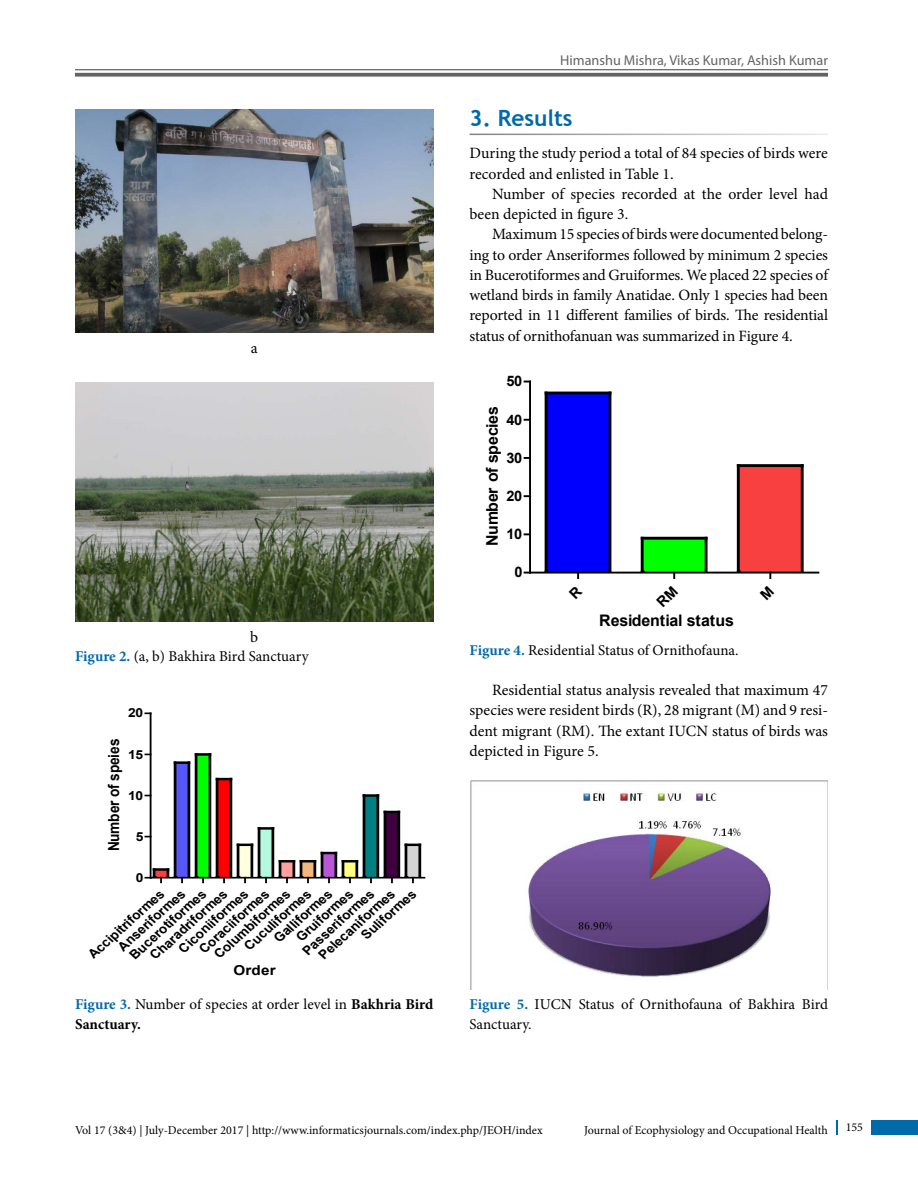
<style>
.page{position:relative;width:918px;height:1188px;background:#fff}
.page>*{position:absolute;margin:0;border:0;box-sizing:border-box;transform-origin:0 0}
.t1{font:700 22.5px "Trebuchet MS";color:#0069aa}
.t2{font:700 16.05px "Arial";letter-spacing:-.015em;color:#000}
.t3{font:700 15.9px "Arial";letter-spacing:-.015em;color:#000}
.t4{font:15.75px/20.2px "Minion Pro";letter-spacing:-.005em;color:#000}
.t5{font:700 15.15px "Arial";letter-spacing:-.015em;color:#000;scale:.9 1}
.t6{font:15px/19.5px "Minion Pro";color:#000}
.t7{font:700 14.55px "Arial";letter-spacing:-.03em;color:#000}
.t8{font:14.25px "Myriad Pro";color:#636466}
.t9{font:700 13.65px "Arial";letter-spacing:.01em;color:#000;scale:1.11 1}
.t10{font:700 13.05px "Arial";color:#000}
.t11{font:700 12.45px "Arial";color:#000;scale:1.11 1}
.t12{font:12px "Minion Pro";color:#000}
.s1{font-weight:700;color:#0069aa}
.s2{font-weight:700}
</style>
<div class="page">
<div style="left:872px;top:1120px;width:46px;height:15px;background:#0069aa"></div>
<svg style="left:836px;top:1120px;width:1px;height:15px"></svg>
<hr style="left:75px;top:69px;width:753px;height:1px;background:#636466">
<svg style="left:75px;top:73px;width:753px;height:4px;background:#737375"></svg>
<img style="left:75px;top:110px;width:358px;height:223px">
<img style="left:75px;top:382px;width:358px;height:239px">
<hr style="left:154px;top:868px;width:14px;height:3px;background:#000">
<svg style="left:176px;top:764px;width:12px;height:113px"></svg>
<hr style="left:174px;top:763px;width:2px;height:114px;background:#000">
<hr style="left:175px;top:761px;width:14px;height:3px;background:#000">
<hr style="left:188px;top:763px;width:2px;height:114px;background:#000">
<svg style="left:197px;top:756px;width:12px;height:121px"></svg>
<hr style="left:195px;top:754px;width:2px;height:123px;background:#000">
<hr style="left:196px;top:753px;width:14px;height:3px;background:#000">
<hr style="left:209px;top:754px;width:2px;height:123px;background:#000">
<svg style="left:218px;top:780px;width:12px;height:97px"></svg>
<hr style="left:216px;top:779px;width:2px;height:98px;background:#000">
<svg style="left:217px;top:778px;width:14px;height:2px"></svg>
<hr style="left:230px;top:779px;width:2px;height:98px;background:#000">
<svg style="left:239px;top:846px;width:12px;height:31px"></svg>
<hr style="left:237px;top:845px;width:2px;height:32px;background:#000">
<svg style="left:238px;top:844px;width:14px;height:2px"></svg>
<hr style="left:251px;top:845px;width:2px;height:32px;background:#000">
<svg style="left:260px;top:830px;width:12px;height:47px"></svg>
<hr style="left:258px;top:828px;width:2px;height:49px;background:#000">
<hr style="left:259px;top:827px;width:14px;height:3px;background:#000">
<hr style="left:272px;top:828px;width:2px;height:49px;background:#000">
<hr style="left:280px;top:860px;width:14px;height:3px;background:#000">
<hr style="left:301px;top:860px;width:14px;height:3px;background:#000">
<svg style="left:323px;top:854px;width:12px;height:23px"></svg>
<hr style="left:321px;top:853px;width:2px;height:24px;background:#000">
<svg style="left:322px;top:852px;width:14px;height:2px"></svg>
<hr style="left:335px;top:853px;width:2px;height:24px;background:#000">
<hr style="left:343px;top:860px;width:14px;height:3px;background:#000">
<svg style="left:365px;top:797px;width:12px;height:80px"></svg>
<hr style="left:363px;top:796px;width:2px;height:81px;background:#000">
<hr style="left:364px;top:794px;width:14px;height:3px;background:#000">
<hr style="left:377px;top:796px;width:2px;height:81px;background:#000">
<svg style="left:386px;top:813px;width:12px;height:64px"></svg>
<hr style="left:384px;top:812px;width:2px;height:65px;background:#000">
<svg style="left:385px;top:811px;width:14px;height:2px"></svg>
<hr style="left:398px;top:812px;width:2px;height:65px;background:#000">
<svg style="left:407px;top:846px;width:12px;height:31px"></svg>
<hr style="left:405px;top:845px;width:2px;height:32px;background:#000">
<svg style="left:406px;top:844px;width:14px;height:2px"></svg>
<hr style="left:419px;top:845px;width:2px;height:32px;background:#000">
<hr style="left:151px;top:877px;width:273px;height:2px;background:#000">
<svg style="left:175px;top:876px;width:8px;height:6px"></svg>
<svg style="left:196px;top:876px;width:8px;height:6px"></svg>
<svg style="left:217px;top:876px;width:8px;height:6px"></svg>
<svg style="left:238px;top:876px;width:8px;height:6px"></svg>
<svg style="left:259px;top:876px;width:8px;height:6px"></svg>
<svg style="left:279px;top:861px;width:37px;height:21px"></svg>
<svg style="left:322px;top:876px;width:8px;height:6px"></svg>
<svg style="left:342px;top:861px;width:16px;height:21px"></svg>
<svg style="left:364px;top:876px;width:8px;height:6px"></svg>
<svg style="left:385px;top:876px;width:8px;height:6px"></svg>
<svg style="left:406px;top:876px;width:8px;height:6px"></svg>
<hr style="left:150px;top:713px;width:1px;height:165px;background:#000">
<svg style="left:145px;top:869px;width:24px;height:13px"></svg>
<div style="left:546px;top:393px;width:64px;height:180px;background:#00f"></div>
<hr style="left:545px;top:393px;width:3px;height:179px;background:#000">
<hr style="left:546px;top:392px;width:64px;height:2px;background:#000">
<hr style="left:609px;top:393px;width:2px;height:179px;background:#000">
<div style="left:642px;top:538px;width:64px;height:35px;background:#0f0"></div>
<hr style="left:641px;top:538px;width:3px;height:34px;background:#000">
<hr style="left:642px;top:537px;width:64px;height:3px;background:#000">
<hr style="left:705px;top:538px;width:3px;height:34px;background:#000">
<div style="left:738px;top:466px;width:64px;height:107px;background:#f94040"></div>
<hr style="left:737px;top:466px;width:3px;height:106px;background:#000">
<hr style="left:738px;top:464px;width:64px;height:3px;background:#000">
<hr style="left:801px;top:466px;width:3px;height:106px;background:#000">
<hr style="left:530px;top:572px;width:288px;height:2px;background:#000">
<hr style="left:529px;top:382px;width:2px;height:191px;background:#000">
<img style="left:471px;top:781px;width:357px;height:209px">
<p class="t4" style="left:251px;top:338px;width:8px">a</p>
<p class="t4" style="left:250px;top:626px;width:10px">b</p>
<p class="t6" style="left:75px;top:647px;width:235px"><span class="s1">Figure 2.</span> (a, b) Bakhira Bird Sanctuary</p>
<p class="t11" style="left:128px;top:705px;width:15px">20</p>
<p class="t5" style="left:104px;top:851px;width:127px;rotate:-90deg">Number of speies</p>
<p class="t11" style="left:128px;top:746px;width:15px">15</p>
<p class="t11" style="left:128px;top:787px;width:15px">10</p>
<p class="t11" style="left:136px;top:828px;width:8px">5</p>
<p class="t11" style="left:136px;top:869px;width:8px">0</p>
<p class="t10" style="left:358px;top:930px;width:70px;rotate:-42deg">Suliformes</p>
<p class="t10" style="left:211px;top:950px;width:98px;rotate:-42deg">Columbiformes</p>
<p class="t10" style="left:85px;top:950px;width:98px;rotate:-42deg">Accipitriformes</p>
<p class="t10" style="left:299px;top:946px;width:92px;rotate:-42deg">Passeriformes</p>
<p class="t10" style="left:293px;top:932px;width:73px;rotate:-42deg">Gruiformes</p>
<p class="t10" style="left:126px;top:950px;width:99px;rotate:-42deg">Bucerotiformes</p>
<p class="t10" style="left:241px;top:941px;width:86px;rotate:-42deg">Cuculiformes</p>
<p class="t10" style="left:147px;top:951px;width:100px;rotate:-42deg">Charadriformes</p>
<p class="t10" style="left:115px;top:942px;width:86px;rotate:-42deg">Anseriformes</p>
<p class="t10" style="left:175px;top:944px;width:89px;rotate:-42deg">Ciconiiformes</p>
<p class="t10" style="left:271px;top:933px;width:74px;rotate:-42deg">Galliformes</p>
<p class="t10" style="left:315px;top:950px;width:99px;rotate:-42deg">Pelecaniformes</p>
<p class="t10" style="left:196px;top:944px;width:90px;rotate:-42deg">Coraciiformes</p>
<p class="t9" style="left:234px;top:961px;width:39px">Order</p>
<p class="t6" style="left:75px;top:995px;width:360px"><span class="s1">Figure 3.</span> Number of species at order level in <span class="s2">Bakhria Bird<br>Sanctuary.</span></p>
<p class="t8" style="left:560px;top:51px;width:269px">Himanshu Mishra, Vikas Kumar, Ashish Kumar</p>
<h1 class="t1" style="left:470px;top:104px;width:105px">3. Results</h1>
<p class="t4" style="left:470px;top:143px;width:360px">During the study period a total of 84 species of birds were recorded and enlisted in Table 1.</p>
<p class="t4" style="left:470px;top:184px;width:360px;text-indent:23px">Number of species recorded at the order level had been depicted in figure 3.</p>
<p class="t4" style="left:470px;top:224px;width:360px;text-align:justify;text-indent:23px">Maximum 15 species of birds were documented belong&shy;ing to order Anseriformes followed by minimum 2 species in Bucerotiformes and Gruiformes. We placed 22 species of wetland birds in family Anatidae. Only 1 species had been reported in 11 different families of birds. The residential status of ornithofanuan was summarized in Figure 4.</p>
<p class="t7" style="left:506px;top:372px;width:17px">50</p>
<p class="t2" style="left:482px;top:546px;width:141px;rotate:-90deg">Number of species</p>
<p class="t7" style="left:506px;top:410px;width:17px">40</p>
<p class="t7" style="left:506px;top:448px;width:17px">30</p>
<p class="t7" style="left:506px;top:486px;width:17px">20</p>
<p class="t7" style="left:506px;top:524px;width:17px">10</p>
<p class="t7" style="left:515px;top:563px;width:10px">0</p>
<p class="t3" style="left:599px;top:609px;width:136px">Residential status</p>
<p class="t6" style="left:470px;top:640px;width:271px"><span class="s1">Figure 4.</span> Residential Status of Ornithofauna.</p>
<p class="t4" style="left:469px;top:680px;width:360px;text-align:justify;text-indent:23px">Residential status analysis revealed that maximum 47 species were resident birds (R), 28 migrant (M) and 9 resi&shy;dent migrant (RM). The extant IUCN status of birds was depicted in Figure 5.</p>
<p class="t6" style="left:470px;top:995px;width:360px"><span class="s1">Figure 5.</span> IUCN Status of Ornithofauna of Bakhira Bird<br>Sanctuary.</p>
<p class="t12" style="left:75px;top:1122px;width:469px">Vol 17 (3&amp;4) | July-December 2017 | http://www.informaticsjournals.com/index.php/JEOH/index</p>
<p class="t12" style="left:584px;top:1123px;width:245px">Journal of Ecophysiology and Occupational Health</p>
<p class="t12" style="left:846px;top:1119px;width:19px">155</p>
</div>
